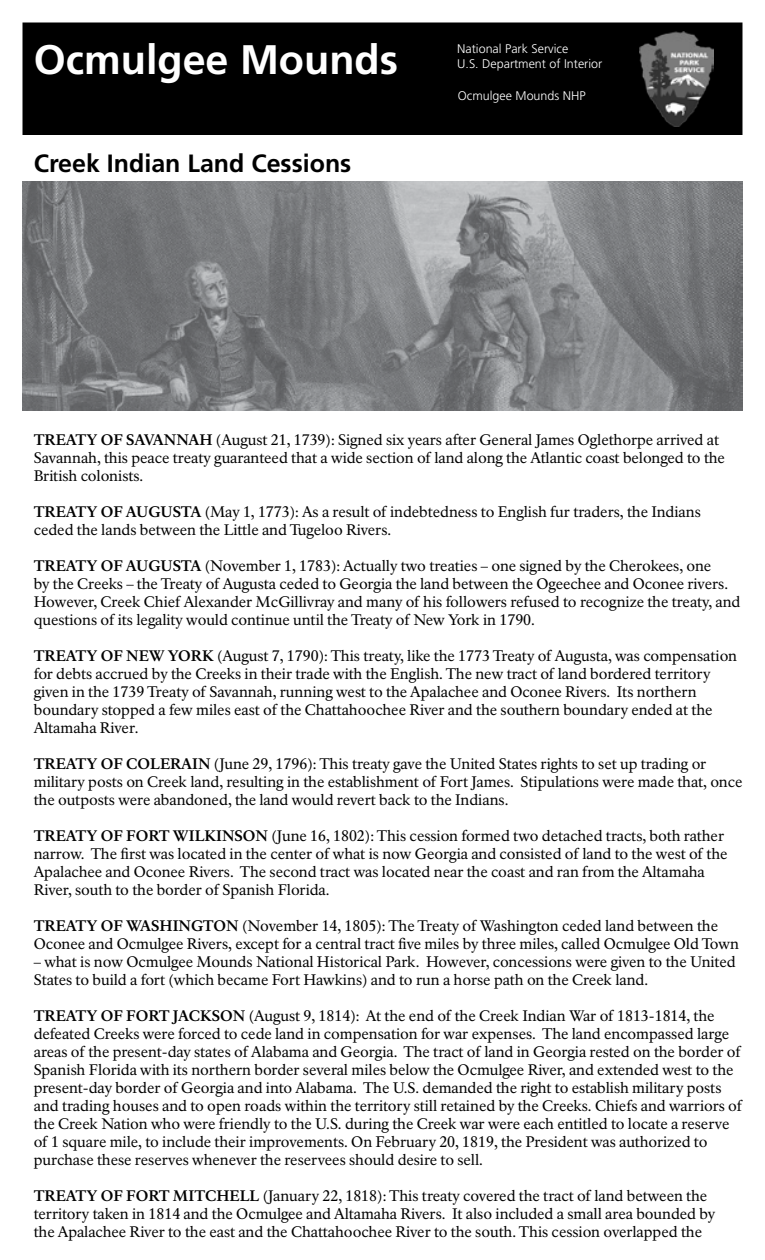
<style>
.page{position:relative;width:765px;height:1260px;background:#fff}
.page>*{position:absolute;margin:0;border:0;box-sizing:border-box;transform-origin:0 0}
.t1{font:700 41.25px "Frutiger LT Std";color:#fff}
.t2{font:700 25px "Frutiger LT Std";color:#000}
.First_Paragraph{font:15px/18px "NPS Rawlinson OT";letter-spacing:-.005em;color:#000}
.t3{font:300 12.5px/15px "Frutiger LT Std";color:#fff}
.s1{font-weight:700}
</style>
<div class="page">
<img style="left:22px;top:182px;width:720px;height:228px">
<div style="left:23px;top:23px;width:719px;height:111px;background:#000"></div>
<div style="left:22px;top:22px;width:720px;height:113px;border:1px solid #000"></div>
<img style="left:640px;top:31px;width:73px;height:95px">
<h1 class="t1" style="left:34px;top:36px;width:366px">Ocmulgee Mounds</h1>
<p class="t3" style="left:457px;top:41px;width:147px">National Park Service<br>U.S. Department of Interior</p>
<p class="t3" style="left:458px;top:88px;width:129px">Ocmulgee Mounds NHP</p>
<h1 class="t2" style="left:34px;top:148px;width:319px">Creek Indian Land Cessions</h1>
<p class="First_Paragraph" style="left:34px;top:431px;width:693px"><span class="s1">TREATY OF SAVANNAH</span> (August 21, 1739): Signed six years after General James Oglethorpe arrived at<br>Savannah, this peace treaty guaranteed that a wide section of land along the Atlantic coast belonged to the<br>British colonists.</p>
<p class="First_Paragraph" style="left:34px;top:503px;width:669px"><span class="s1">TREATY OF AUGUSTA</span> (May 1, 1773): As a result of indebtedness to English fur traders, the Indians ceded the lands between the Little and Tugeloo Rivers.</p>
<p class="First_Paragraph" style="left:34px;top:557px;width:708px"><span class="s1">TREATY OF AUGUSTA</span> (November 1, 1783): Actually two treaties – one signed by the Cherokees, one<br>by the Creeks – the Treaty of Augusta ceded to Georgia the land between the Ogeechee and Oconee rivers.<br>However, Creek Chief Alexander McGillivray and many of his followers refused to recognize the treaty, and questions of its legality would continue until the Treaty of New York in 1790.</p>
<p class="First_Paragraph" style="left:34px;top:647px;width:705px"><span class="s1">TREATY OF NEW YORK</span> (August 7, 1790): This treaty, like the 1773 Treaty of Augusta, was compensation for debts accrued by the Creeks in their trade with the English. The new tract of land bordered territory given in the 1739 Treaty of Savannah, running west to the Apalachee and Oconee Rivers. Its northern boundary stopped a few miles east of the Chattahoochee River and the southern boundary ended at the Altamaha River.</p>
<p class="First_Paragraph" style="left:34px;top:755px;width:710px"><span class="s1">TREATY OF COLERAIN</span> (June 29, 1796): This treaty gave the United States rights to set up trading or military posts on Creek land, resulting in the establishment of Fort James. Stipulations were made that, once the outposts were abandoned, the land would revert back to the Indians.</p>
<p class="First_Paragraph" style="left:34px;top:827px;width:695px"><span class="s1">TREATY OF FORT WILKINSON</span> (June 16, 1802): This cession formed two detached tracts, both rather narrow. The first was located in the center of what is now Georgia and consisted of land to the west of the Apalachee and Oconee Rivers. The second tract was located near the coast and ran from the Altamaha River, south to the border of Spanish Florida.</p>
<p class="First_Paragraph" style="left:34px;top:917px;width:707px"><span class="s1">TREATY OF WASHINGTON</span> (November 14, 1805): The Treaty of Washington ceded land between the<br>Oconee and Ocmulgee Rivers, except for a central tract five miles by three miles, called Ocmulgee Old Town</p>
<p class="First_Paragraph" style="left:34px;top:953px;width:703px">– what is now Ocmulgee Mounds National Historical Park. However, concessions were given to the United<br>States to build a fort (which became Fort Hawkins) and to run a horse path on the Creek land.</p>
<p class="First_Paragraph" style="left:34px;top:1007px;width:710px"><span class="s1">TREATY OF FORT JACKSON</span> (August 9, 1814): At the end of the Creek Indian War of 1813-1814, the defeated Creeks were forced to cede land in compensation for war expenses. The land encompassed large areas of the present-day states of Alabama and Georgia. The tract of land in Georgia rested on the border of Spanish Florida with its northern border several miles below the Ocmulgee River, and extended west to the present-day border of Georgia and into Alabama. The U.S. demanded the right to establish military posts and trading houses and to open roads within the territory still retained by the Creeks. Chiefs and warriors of the Creek Nation who were friendly to the U.S. during the Creek war were each entitled to locate a reserve of 1 square mile, to include their improvements. On February 20, 1819, the President was authorized to purchase these reserves whenever the reservees should desire to sell.</p>
<p class="First_Paragraph" style="left:34px;top:1187px;width:683px"><span class="s1">TREATY OF FORT MITCHELL</span> (January 22, 1818): This treaty covered the tract of land between the territory taken in 1814 and the Ocmulgee and Altamaha Rivers. It also included a small area bounded by the Apalachee River to the east and the Chattahoochee River to the south. This cession overlapped the</p>
</div>
